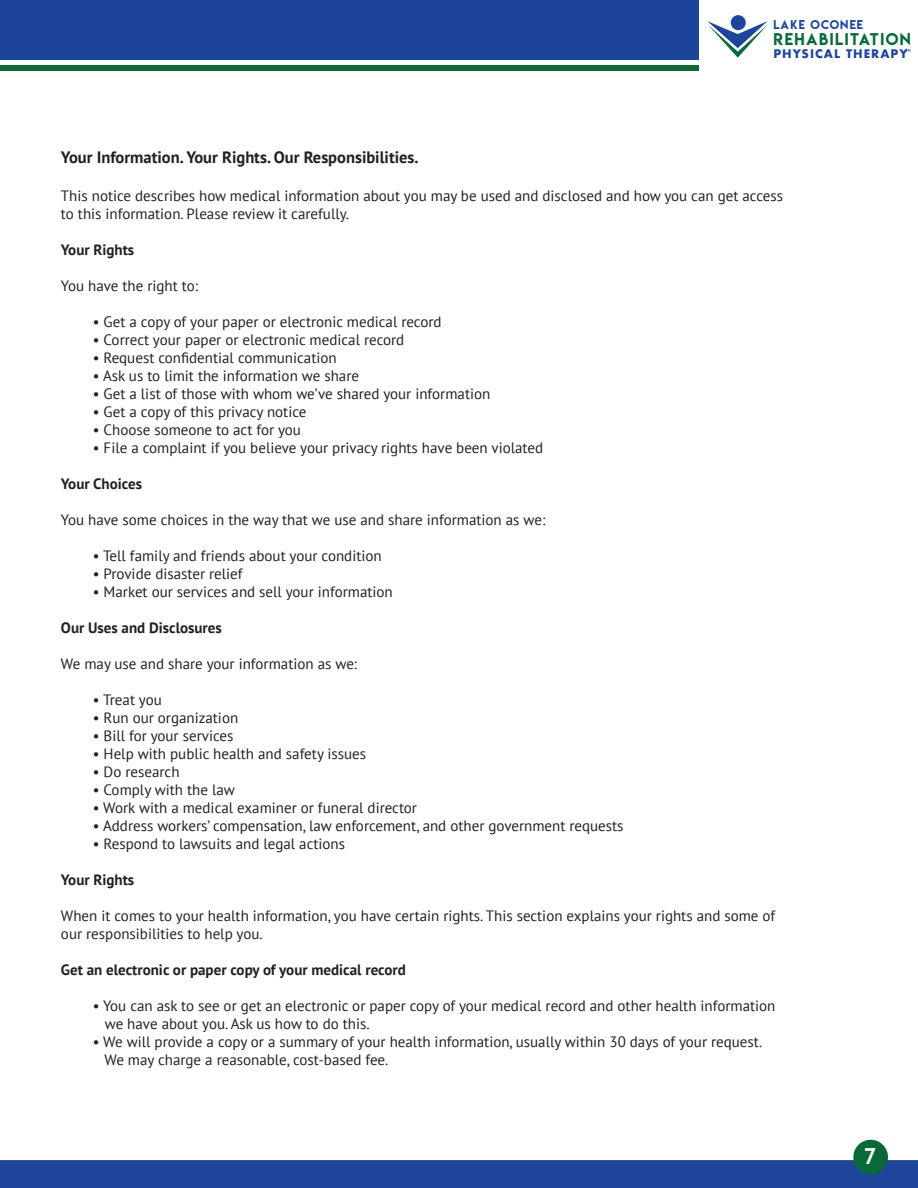
<style>
.page{position:relative;width:918px;height:1188px;background:#fff}
.page>*{position:absolute;margin:0;border:0;box-sizing:border-box;transform-origin:0 0}
.t1{font:700 22.65px "PT Sans";color:#fff}
.t2{font:700 16.5px "PT Sans";color:#231f20}
.t3{font:15.15px "Lemon Milk";letter-spacing:.1em;color:#096938}
.t4{font:15px/18px "PT Sans";color:#231f20}
.t5{font:700 15px "PT Sans";color:#231f20}
.t6{font:700 11.55px "Futura";letter-spacing:.085em;color:#1e449c}
.t7{font:11.25px "Lemon Milk";letter-spacing:.1em;color:#1e449c}
</style>
<div class="page">
<div style="left:0;top:1160px;width:918px;height:28px;background:#1e449c"></div>
<div style="left:853px;top:1140px;width:35px;height:34px;background:#096938;border-radius:50%"></div>
<div style="left:0;top:0;width:699px;height:59px;background:#1d449b"></div>
<div style="left:0;top:65px;width:699px;height:6px;background:#136635"></div>
<svg style="left:707px;top:21px;width:61px;height:37px"></svg>
<div style="left:731px;top:15px;width:15px;height:15px;background:#1e449c;border-radius:50%"></div>
<svg style="left:905px;top:49px;width:5px;height:3px"></svg>
<p class="t7" style="left:773px;top:17px;width:91px">LAKE OCONEE</p>
<p class="t3" style="left:773px;top:28px;width:139px">REHABILITATION</p>
<p class="t6" style="left:773px;top:45px;width:136px">PHYSICAL THERAPY</p>
<p class="t2" style="left:61px;top:146px;width:359px">Your Information. Your Rights. Our Responsibilities.</p>
<p class="t4" style="left:61px;top:186px;width:724px">This notice describes how medical information about you may be used and disclosed and how you can get access to this information. Please review it carefully.</p>
<p class="t5" style="left:61px;top:239px;width:75px">Your Rights</p>
<p class="t4" style="left:61px;top:276px;width:139px">You have the right to:</p>
<p class="t4" style="left:93px;top:312px;width:350px">• Get a copy of your paper or electronic medical record</p>
<p class="t4" style="left:93px;top:330px;width:313px">• Correct your paper or electronic medical record</p>
<p class="t4" style="left:93px;top:348px;width:245px">• Request confidential communication</p>
<p class="t4" style="left:93px;top:366px;width:268px">• Ask us to limit the information we share</p>
<p class="t4" style="left:93px;top:384px;width:399px">• Get a list of those with whom we’ve shared your information</p>
<p class="t4" style="left:93px;top:402px;width:215px">• Get a copy of this privacy notice</p>
<p class="t4" style="left:93px;top:420px;width:210px">• Choose someone to act for you</p>
<p class="t4" style="left:93px;top:438px;width:452px">• File a complaint if you believe your privacy rights have been violated</p>
<p class="t5" style="left:61px;top:473px;width:83px">Your Choices</p>
<p class="t4" style="left:61px;top:510px;width:486px">You have some choices in the way that we use and share information as we:</p>
<p class="t4" style="left:93px;top:546px;width:290px">• Tell family and friends about your condition</p>
<p class="t4" style="left:93px;top:564px;width:151px">• Provide disaster relief</p>
<p class="t4" style="left:93px;top:582px;width:301px">• Market our services and sell your information</p>
<p class="t5" style="left:61px;top:617px;width:162px">Our Uses and Disclosures</p>
<p class="t4" style="left:61px;top:654px;width:298px">We may use and share your information as we:</p>
<p class="t4" style="left:93px;top:690px;width:71px">• Treat you</p>
<p class="t4" style="left:93px;top:708px;width:147px">• Run our organization</p>
<p class="t4" style="left:93px;top:726px;width:142px">• Bill for your services</p>
<p class="t4" style="left:93px;top:744px;width:275px">• Help with public health and safety issues</p>
<p class="t4" style="left:93px;top:762px;width:88px">• Do research</p>
<p class="t4" style="left:93px;top:780px;width:144px">• Comply with the law</p>
<p class="t4" style="left:93px;top:798px;width:326px">• Work with a medical examiner or funeral director</p>
<p class="t4" style="left:93px;top:816px;width:532px">• Address workers’ compensation, law enforcement, and other government requests</p>
<p class="t4" style="left:93px;top:834px;width:254px">• Respond to lawsuits and legal actions</p>
<p class="t5" style="left:61px;top:869px;width:75px">Your Rights</p>
<p class="t4" style="left:61px;top:906px;width:716px">When it comes to your health information, you have certain rights. This section explains your rights and some of our responsibilities to help you.</p>
<p class="t5" style="left:61px;top:959px;width:346px">Get an electronic or paper copy of your medical record</p>
<p class="t4" style="left:105px;top:996px;width:672px;text-indent:-12px">• You can ask to see or get an electronic or paper copy of your medical record and other health information we have about you. Ask us how to do this.</p>
<p class="t4" style="left:105px;top:1032px;width:659px;text-indent:-12px">• We will provide a copy or a summary of your health information, usually within 30 days of your request.<br>We may charge a reasonable, cost-based fee.</p>
<h1 class="t1" style="left:864px;top:1141px;width:14px">7</h1>
</div>
